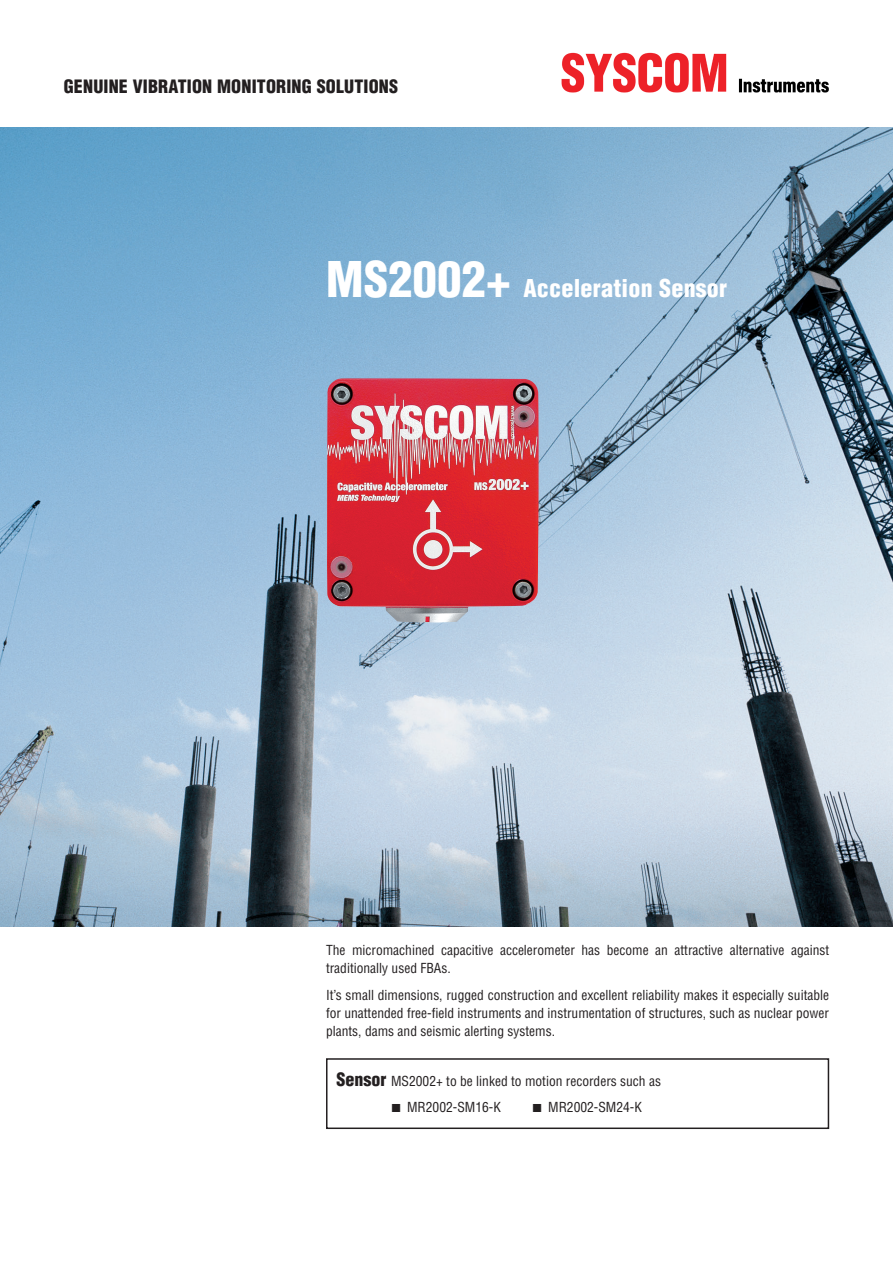
<style>
.page{position:relative;width:893px;height:1263px;background:#fff}
.page>*{position:absolute;margin:0;border:0;box-sizing:border-box;transform-origin:0 0}
.t1{font:900 condensed 24px "Helvetica";letter-spacing:.01em;color:#fff}
.t2{font:900 condensed 18px "Helvetica";letter-spacing:.01em;color:#231f20}
.t3{font:condensed 13.5px/18px "Helvetica";color:#231f20}
.s1{font-size:48px}
.s2{font-weight:900;font-size:18px}
</style>
<div class="page">
<img style="left:0;top:128px;width:893px;height:799px">
<img style="left:327px;top:378px;width:212px;height:244px">
<img style="left:561px;top:53px;width:268px;height:40px">
<div style="left:326px;top:1058px;width:503px;height:71px;border:2px solid #231f20"></div>
<p class="t2" style="left:64px;top:76px;width:336px">GENUINE VIBRATION MONITORING SOLUTIONS</p>
<p class="t1" style="left:326px;top:273px;width:402px"><span class="s1">MS2002+</span> Acceleration Sensor</p>
<p class="t3" style="left:326px;top:941px;width:505px">The micromachined capacitive accelerometer has become an attractive alternative against traditionally used FBAs.</p>
<p class="t3" style="left:326px;top:985px;width:505px;text-align:justify">It’s small dimensions, rugged construction and excellent reliability makes it especially suitable for unattended free-field instruments and instrumentation of structures, such as nuclear power plants, dams and seismic alerting systems.</p>
<p class="t3" style="left:337px;top:1071px;width:326px"><span class="s2">Sensor</span> MS2002+ to be linked to motion recorders such as</p>
<p class="t3" style="left:407px;top:1098px;width:95px">MR2002-SM16-K</p>
<p class="t3" style="left:548px;top:1098px;width:95px">MR2002-SM24-K</p>
</div>
